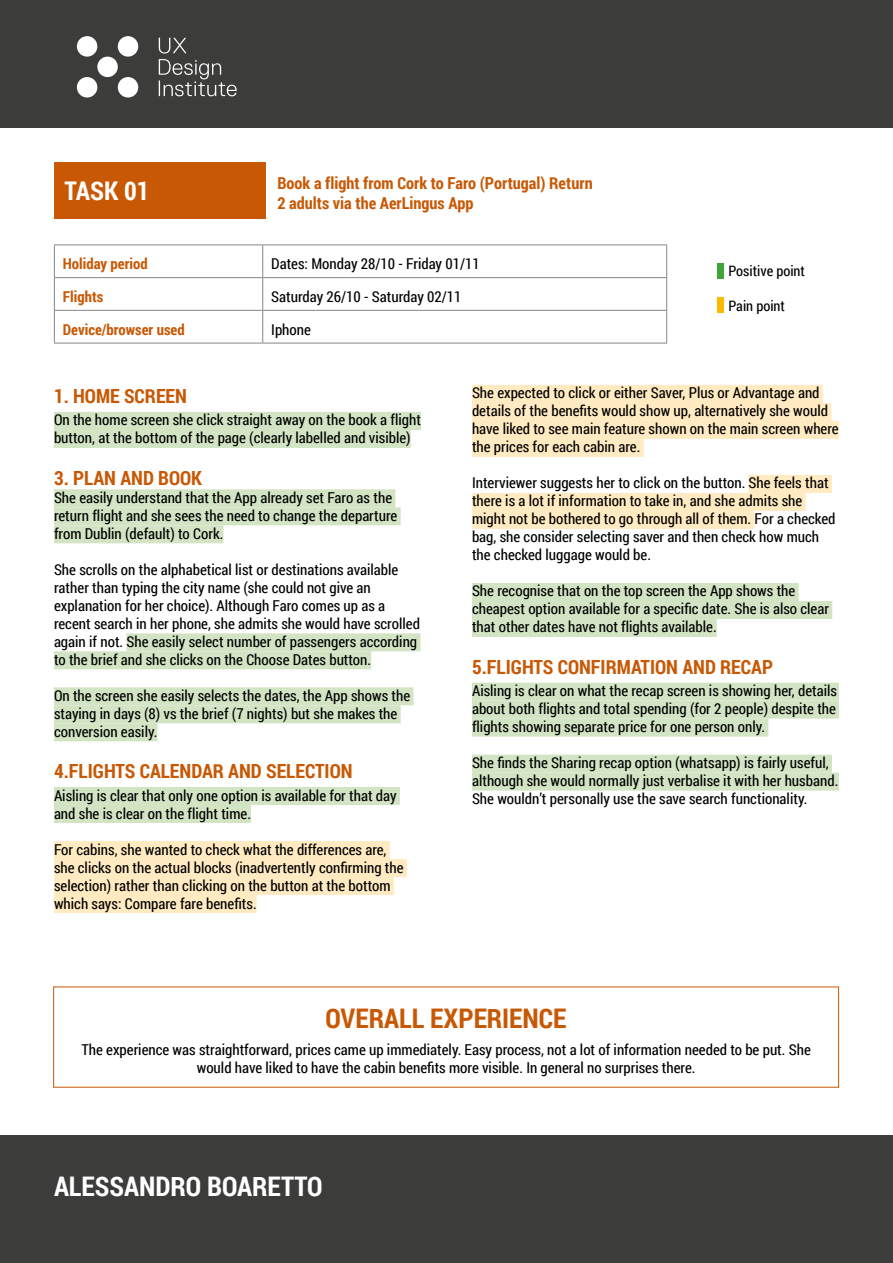
<style>
.page{position:relative;width:893px;height:1263px;background:#fff}
.page>*{position:absolute;margin:0;border:0;box-sizing:border-box;transform-origin:0 0}
.t1{font:700 27px "Roboto Condensed";color:#fff}
.t2{font:700 27px "Roboto Condensed";color:#c85804}
.t3{font:700 25.65px "Roboto Condensed";color:#fff}
.t4{font:700 19.5px "Roboto Condensed";color:#c85804}
.t5{font:700 16.5px/19.8px "Roboto Condensed";color:#c85804}
.t6{font:15px/18px "Roboto Condensed";color:#000}
.t7{font:700 15px "Roboto Condensed";color:#c85804}
.t8{font:14.4px "Roboto Condensed";color:#000}
</style>
<div class="page">
<div style="left:0;top:0;width:893px;height:128px;background:#3c3c3b"></div>
<div style="left:0;top:1135px;width:893px;height:128px;background:#3c3c3b"></div>
<div style="left:118px;top:36px;width:20px;height:21px;background:#fff;border-radius:50%"></div>
<div style="left:77px;top:36px;width:20px;height:21px;background:#fff;border-radius:50%"></div>
<div style="left:77px;top:77px;width:20px;height:21px;background:#fff;border-radius:50%"></div>
<div style="left:97px;top:57px;width:21px;height:20px;background:#fff;border-radius:50%"></div>
<div style="left:118px;top:77px;width:20px;height:21px;background:#fff;border-radius:50%"></div>
<svg style="left:159px;top:38px;width:78px;height:58px"></svg>
<hr style="left:54px;top:244px;width:209px;height:1px;background:#878787">
<hr style="left:54px;top:245px;width:1px;height:32px;background:#878787">
<hr style="left:263px;top:244px;width:404px;height:1px;background:#878787">
<hr style="left:262px;top:245px;width:1px;height:32px;background:#878787">
<hr style="left:666px;top:245px;width:1px;height:32px;background:#878787">
<hr style="left:54px;top:277px;width:209px;height:1px;background:#878787">
<hr style="left:54px;top:278px;width:1px;height:32px;background:#878787">
<hr style="left:263px;top:277px;width:404px;height:1px;background:#878787">
<hr style="left:262px;top:278px;width:1px;height:32px;background:#878787">
<hr style="left:666px;top:278px;width:1px;height:32px;background:#878787">
<hr style="left:54px;top:310px;width:209px;height:1px;background:#878787">
<hr style="left:54px;top:311px;width:1px;height:32px;background:#878787">
<hr style="left:263px;top:310px;width:404px;height:1px;background:#878787">
<hr style="left:262px;top:311px;width:1px;height:32px;background:#878787">
<hr style="left:666px;top:311px;width:1px;height:32px;background:#878787">
<hr style="left:54px;top:343px;width:209px;height:1px;background:#878787">
<hr style="left:263px;top:343px;width:404px;height:1px;background:#878787">
<div style="left:54px;top:163px;width:212px;height:56px;background:#c85804"></div>
<div style="left:54px;top:412px;width:367px;height:18px;background:#d2e4c4"></div>
<div style="left:54px;top:430px;width:357px;height:18px;background:#d2e4c4"></div>
<div style="left:54px;top:489px;width:341px;height:18px;background:#d2e4c4"></div>
<div style="left:54px;top:507px;width:347px;height:18px;background:#d2e4c4"></div>
<div style="left:54px;top:525px;width:169px;height:18px;background:#d2e4c4"></div>
<div style="left:127px;top:633px;width:293px;height:18px;background:#d2e4c4"></div>
<div style="left:54px;top:651px;width:317px;height:18px;background:#d2e4c4"></div>
<div style="left:54px;top:687px;width:359px;height:18px;background:#d2e4c4"></div>
<div style="left:54px;top:705px;width:347px;height:18px;background:#d2e4c4"></div>
<div style="left:54px;top:723px;width:103px;height:18px;background:#d2e4c4"></div>
<div style="left:54px;top:787px;width:346px;height:18px;background:#d2e4c4"></div>
<div style="left:54px;top:805px;width:197px;height:18px;background:#d2e4c4"></div>
<div style="left:54px;top:841px;width:336px;height:18px;background:#ffeac1"></div>
<div style="left:54px;top:859px;width:353px;height:18px;background:#ffeac1"></div>
<div style="left:54px;top:877px;width:340px;height:18px;background:#ffeac1"></div>
<div style="left:54px;top:895px;width:203px;height:18px;background:#ffeac1"></div>
<div style="left:472px;top:385px;width:351px;height:18px;background:#ffeac1"></div>
<div style="left:472px;top:403px;width:359px;height:18px;background:#ffeac1"></div>
<div style="left:472px;top:421px;width:367px;height:18px;background:#ffeac1"></div>
<div style="left:472px;top:439px;width:172px;height:18px;background:#ffeac1"></div>
<div style="left:749px;top:475px;width:83px;height:18px;background:#ffeac1"></div>
<div style="left:472px;top:493px;width:334px;height:18px;background:#ffeac1"></div>
<div style="left:472px;top:511px;width:282px;height:18px;background:#ffeac1"></div>
<div style="left:472px;top:583px;width:327px;height:18px;background:#d2e4c4"></div>
<div style="left:472px;top:601px;width:360px;height:18px;background:#d2e4c4"></div>
<div style="left:472px;top:619px;width:245px;height:18px;background:#d2e4c4"></div>
<div style="left:472px;top:683px;width:367px;height:18px;background:#d2e4c4"></div>
<div style="left:472px;top:701px;width:367px;height:18px;background:#d2e4c4"></div>
<div style="left:472px;top:719px;width:296px;height:18px;background:#d2e4c4"></div>
<div style="left:472px;top:755px;width:360px;height:18px;background:#d2e4c4"></div>
<div style="left:472px;top:773px;width:367px;height:18px;background:#d2e4c4"></div>
<div style="left:716px;top:263px;width:7px;height:16px;background:#3fa535"></div>
<div style="left:716px;top:297px;width:7px;height:16px;background:#fbba00"></div>
<h2 class="t3" style="left:64px;top:173px;width:87px">TASK 01</h2>
<p class="t5" style="left:277px;top:173px;width:317px">Book a flight from Cork to Faro (Portugal) Return<br>2 adults via the AerLingus App</p>
<p class="t7" style="left:63px;top:253px;width:86px">Holiday period</p>
<p class="t6" style="left:271px;top:254px;width:210px">Dates: Monday 28/10 - Friday 01/11</p>
<p class="t7" style="left:63px;top:286px;width:42px">Flights</p>
<p class="t6" style="left:271px;top:287px;width:192px">Saturday 26/10 - Saturday 02/11</p>
<p class="t7" style="left:63px;top:319px;width:123px">Device/browser used</p>
<p class="t6" style="left:271px;top:320px;width:41px">Iphone</p>
<p class="t8" style="left:728px;top:261px;width:78px">Positive point</p>
<p class="t8" style="left:728px;top:295px;width:58px">Pain point</p>
<h3 class="t4" style="left:54px;top:382px;width:135px">1. HOME SCREEN</h3>
<p class="t6" style="left:54px;top:411px;width:368px">On the home screen she click straight away on the book a flight button, at the bottom of the page (clearly labelled and visible)</p>
<h3 class="t4" style="left:54px;top:464px;width:150px">3. PLAN AND BOOK</h3>
<p class="t6" style="left:54px;top:488px;width:345px">She easily understand that the App already set Faro as the return flight and she sees the need to change the departure from Dublin (default) to Cork.</p>
<p class="t6" style="left:54px;top:560px;width:367px">She scrolls on the alphabetical list or destinations available rather than typing the city name (she could not give an explanation for her choice). Although Faro comes up as a recent search in her phone, she admits she would have scrolled again if not. She easily select number of passengers according to the brief and she clicks on the Choose Dates button.</p>
<p class="t6" style="left:54px;top:686px;width:358px">On the screen she easily selects the dates, the App shows the staying in days (8) vs the brief (7 nights) but she makes the conversion easily.</p>
<h3 class="t4" style="left:54px;top:757px;width:300px">4.FLIGHTS CALENDAR AND SELECTION</h3>
<p class="t6" style="left:54px;top:786px;width:344px">Aisling is clear that only one option is available for that day and she is clear on the flight time.</p>
<p class="t6" style="left:54px;top:840px;width:351px">For cabins, she wanted to check what the differences are, she clicks on the actual blocks (inadvertently confirming the selection) rather than clicking on the button at the bottom which says: Compare fare benefits.</p>
<p class="t6" style="left:472px;top:384px;width:368px">She expected to click or either Saver, Plus or Advantage and details of the benefits would show up, alternatively she would have liked to see main feature shown on the main screen where the prices for each cabin are.</p>
<p class="t6" style="left:472px;top:474px;width:365px">Interviewer suggests her to click on the button. She feels that there is a lot if information to take in, and she admits she might not be bothered to go through all of them. For a checked bag, she consider selecting saver and then check how much the checked luggage would be.</p>
<p class="t6" style="left:472px;top:582px;width:359px">She recognise that on the top screen the App shows the cheapest option available for a specific date. She is also clear that other dates have not flights available.</p>
<h3 class="t4" style="left:472px;top:653px;width:303px">5.FLIGHTS CONFIRMATION AND RECAP</h3>
<p class="t6" style="left:472px;top:681px;width:367px;text-align:justify">Aisling is clear on what the recap screen is showing her, details about both flights and total spending (for 2 people) despite the flights showing separate price for one person only.</p>
<p class="t6" style="left:472px;top:753px;width:368px">She finds the Sharing recap option (whatsapp) is fairly useful, although she would normally just verbalise it with her husband.<br>She wouldn’t personally use the save search functionality.</p>
<h1 class="t2" style="left:326px;top:1000px;width:242px">OVERALL EXPERIENCE</h1>
<p class="t6" style="left:81px;top:1040px;width:731px;text-align:center">The experience was straightforward, prices came up immediately. Easy process, not a lot of information needed to be put. She would have liked to have the cabin benefits more visible. In general no surprises there.</p>
<h1 class="t1" style="left:54px;top:1167px;width:270px">ALESSANDRO BOARETTO</h1>
</div>
